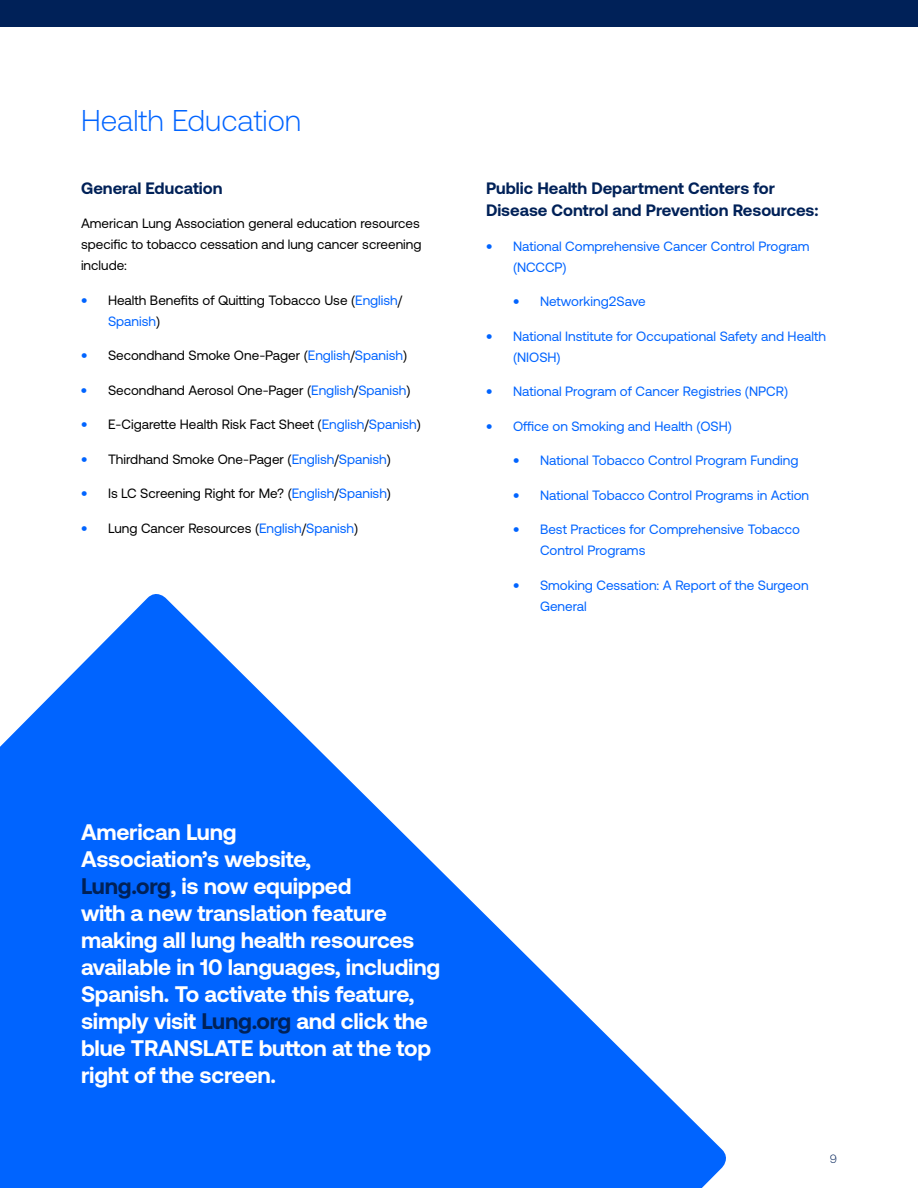
<style>
.page{position:relative;width:918px;height:1188px;background:#fff}
.page>*{position:absolute;margin:0;border:0;box-sizing:border-box;transform-origin:0 0}
.t1{font:300 30px "Aeonik";color:#0064ff}
.t2{font:700 22.5px/27px "Aeonik";letter-spacing:-.01em;color:#fff}
.t3{font:700 16.5px/22.5px "Aeonik";color:#002158}
.t4{font:13.5px/21px "Aeonik";color:#000}
.t5{font:13.5px/21px "Aeonik";color:#0064ff}
.t6{font:300 12px "Aeonik";color:#002158}
.s1{font-weight:900;color:#0064ff}
.s2{color:#0064ff}
.s3{font-weight:900}
.s4{color:#002158}
</style>
<div class="page">
<div style="left:0;top:0;width:918px;height:27px;background:#002158"></div>
<svg style="left:0;top:594px;width:726px;height:594px;fill:#0064ff"></svg>
<h1 class="t1" style="left:81px;top:104px;width:222px">Health Education</h1>
<p class="t3" style="left:81px;top:176px;width:143px">General Education</p>
<p class="t4" style="left:81px;top:213px;width:342px">American Lung Association general education resources specific to tobacco cessation and lung cancer screening include:</p>
<p class="t4" style="left:108px;top:289px;width:296px;text-indent:-27px"><span class="s1">•</span> Health Benefits of Quitting Tobacco Use (<span class="s2">English</span>/<br><span class="s2">Spanish</span>)</p>
<p class="t4" style="left:81px;top:345px;width:328px"><span class="s1">•</span> Secondhand Smoke One-Pager (<span class="s2">English</span>/<span class="s2">Spanish</span>)</p>
<p class="t4" style="left:81px;top:379px;width:331px"><span class="s1">•</span> Secondhand Aerosol One-Pager (<span class="s2">English</span>/<span class="s2">Spanish</span>)</p>
<p class="t4" style="left:81px;top:414px;width:341px"><span class="s1">•</span> E-Cigarette Health Risk Fact Sheet (<span class="s2">English</span>/<span class="s2">Spanish</span>)</p>
<p class="t4" style="left:81px;top:448px;width:311px"><span class="s1">•</span> Thirdhand Smoke One-Pager (<span class="s2">English</span>/<span class="s2">Spanish</span>)</p>
<p class="t4" style="left:81px;top:483px;width:312px"><span class="s1">•</span> Is LC Screening Right for Me? (<span class="s2">English</span>/<span class="s2">Spanish</span>)</p>
<p class="t4" style="left:81px;top:517px;width:279px"><span class="s1">•</span> Lung Cancer Resources (<span class="s2">English</span>/<span class="s2">Spanish</span>)</p>
<p class="t3" style="left:486px;top:176px;width:334px">Public Health Department Centers for<br>Disease Control and Prevention Resources:</p>
<p class="t5" style="left:513px;top:235px;width:298px;text-indent:-27px"><span class="s3">•</span> National Comprehensive Cancer Control Program (NCCCP)</p>
<p class="t5" style="left:513px;top:291px;width:134px"><span class="s3">•</span> Networking2Save</p>
<p class="t5" style="left:513px;top:325px;width:315px;text-indent:-27px"><span class="s3">•</span> National Institute for Occupational Safety and Health (NIOSH)</p>
<p class="t5" style="left:486px;top:381px;width:304px"><span class="s3">•</span> National Program of Cancer Registries (NPCR)</p>
<p class="t5" style="left:486px;top:415px;width:247px"><span class="s3">•</span> Office on Smoking and Health (OSH)</p>
<p class="t5" style="left:513px;top:450px;width:287px"><span class="s3">•</span> National Tobacco Control Program Funding</p>
<p class="t5" style="left:513px;top:484px;width:298px"><span class="s3">•</span> National Tobacco Control Programs in Action</p>
<p class="t5" style="left:540px;top:519px;width:262px;text-indent:-27px"><span class="s3">•</span> Best Practices for Comprehensive Tobacco<br>Control Programs</p>
<p class="t5" style="left:540px;top:574px;width:270px;text-indent:-27px"><span class="s3">•</span> Smoking Cessation: A Report of the Surgeon<br>General</p>
<p class="t2" style="left:81px;top:819px;width:361px">American Lung<br>Association’s website,<br><span class="s4">Lung.org</span>, is now equipped<br>with a new translation feature making all lung health resources available in 10 languages, including<br>Spanish. To activate this feature, simply visit <span class="s4">Lung.org</span> and click the blue TRANSLATE button at the top right of the screen.</p>
<p class="t6" style="left:830px;top:1152px;width:9px">9</p>
</div>
